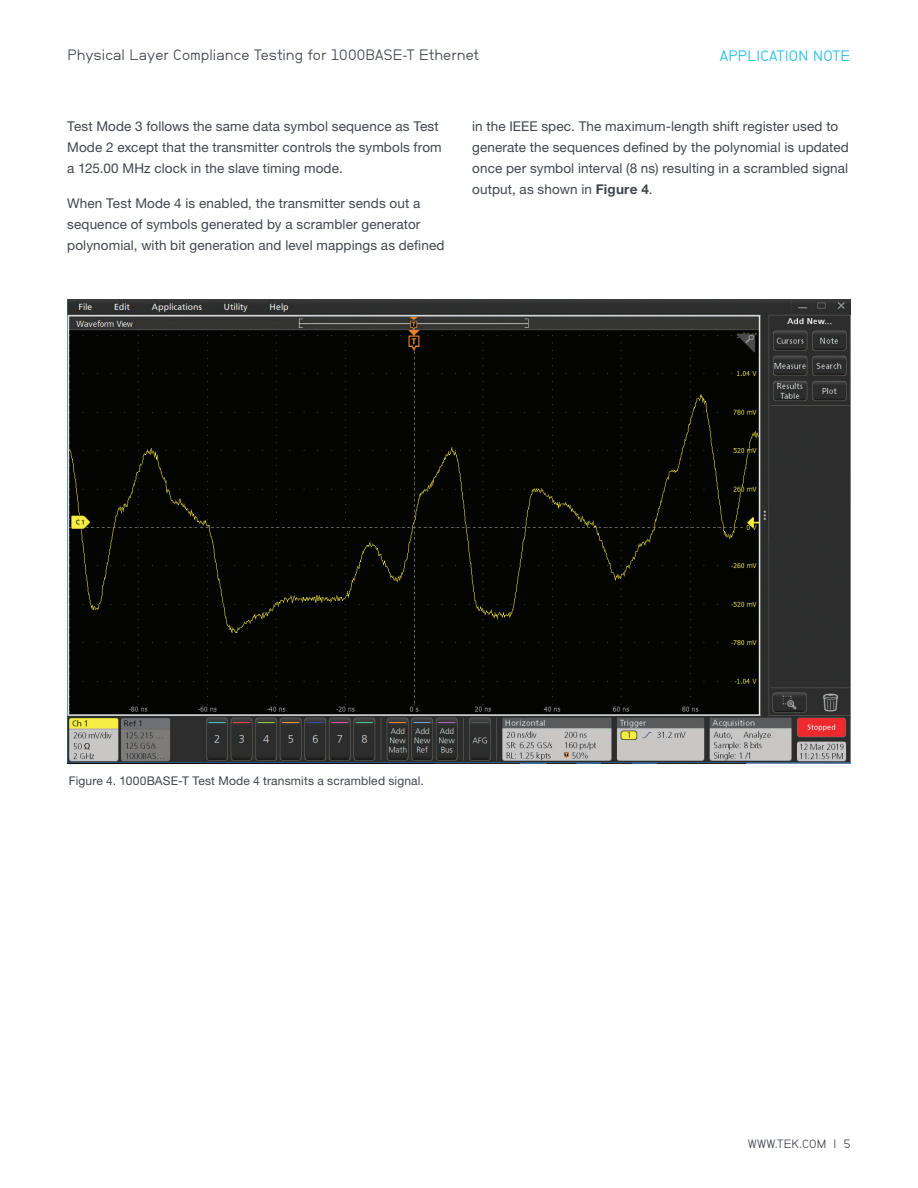
<style>
.page{position:relative;width:918px;height:1188px;background:#fff}
.page>*{position:absolute;margin:0;border:0;box-sizing:border-box;transform-origin:0 0}
.t1{font:15px "NB Grotesk";letter-spacing:.005em;color:#41464e}
.t2{font:15px "NB Grotesk";letter-spacing:.02em;color:#1cbfdf}
.Body_-_regular{font:13.5px/21px "Helvetica Neue LT Std";letter-spacing:.01em;color:#41464e}
.t3{font:12px "Helvetica Neue LT Std";letter-spacing:.015em;color:#41464e}
.t4{font:12px "NB Grotesk";letter-spacing:.025em;color:#41464e}
.s1{font-weight:700}
</style>
<div class="page">
<img style="left:68px;top:299px;width:782px;height:465px">
<p class="t1" style="left:68px;top:47px;width:413px">Physical Layer Compliance Testing for 1000BASE-T Ethernet</p>
<p class="t2" style="left:720px;top:47px;width:132px">APPLICATION NOTE</p>
<p class="Body_-_regular" style="left:67px;top:116px;width:376px">Test Mode 3 follows the same data symbol sequence as Test<br>Mode 2 except that the transmitter controls the symbols from a 125.00 MHz clock in the slave timing mode.</p>
<p class="Body_-_regular" style="left:67px;top:192px;width:379px">When Test Mode 4 is enabled, the transmitter sends out a sequence of symbols generated by a scrambler generator polynomial, with bit generation and level mappings as defined</p>
<p class="Body_-_regular" style="left:472px;top:116px;width:378px">in the IEEE spec. The maximum-length shift register used to generate the sequences defined by the polynomial is updated once per symbol interval (8 ns) resulting in a scrambled signal output, as shown in <span class="s1">Figure 4</span>.</p>
<p class="t3" style="left:69px;top:773px;width:357px">Figure 4. 1000BASE-T Test Mode 4 transmits a scrambled signal.</p>
<p class="t4" style="left:748px;top:1137px;width:104px">WWW.TEK.COM | 5</p>
</div>
